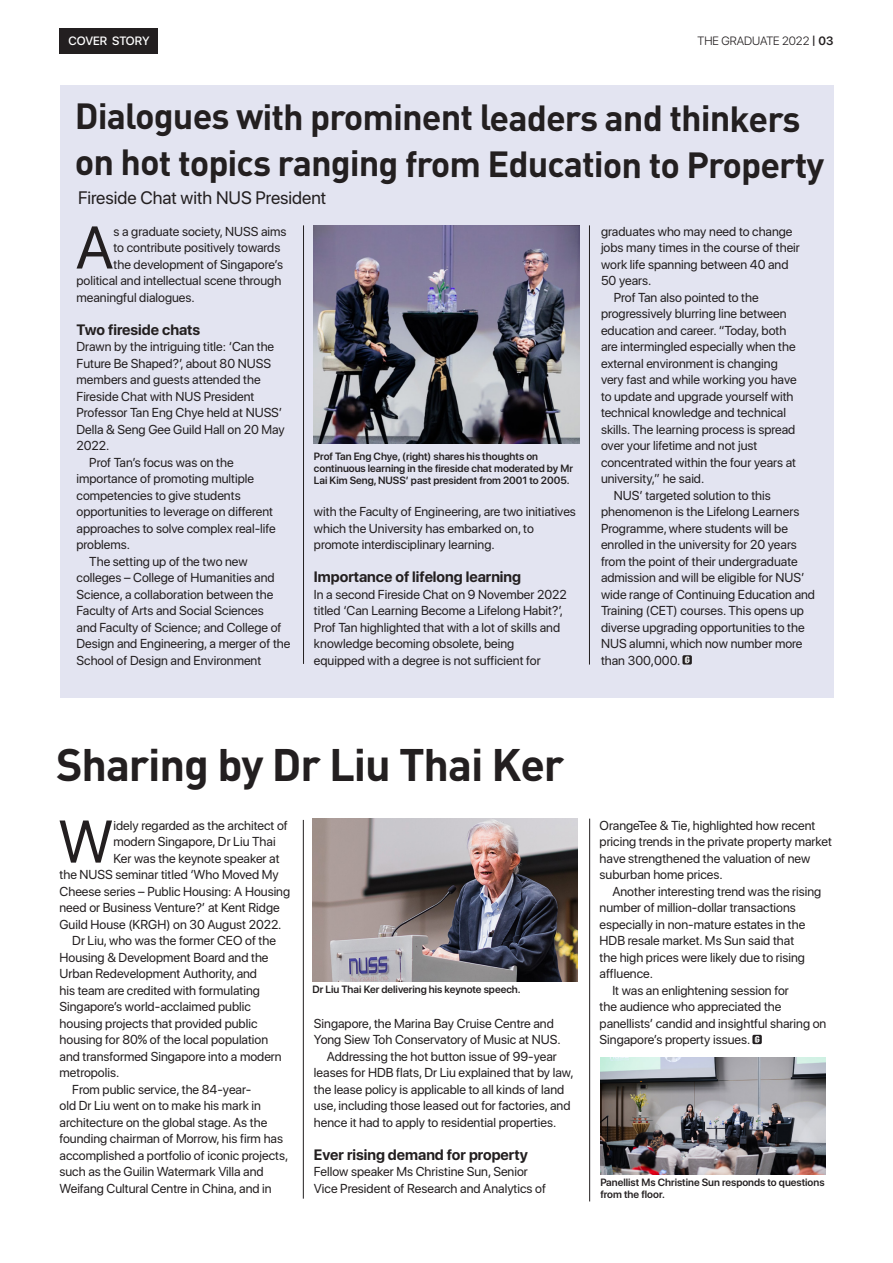
<style>
.page{position:relative;width:893px;height:1263px;background:#fff}
.page>*{position:absolute;margin:0;border:0;box-sizing:border-box;transform-origin:0 0}
.Bodytext_No_Indent{font:59.7px "SF Pro Display";color:#231f20}
.Bodytext{font:59.7px "SF Pro Display";color:#231f20}
.Headline{font:700 45px "DINOT";letter-spacing:-.025em;color:#231f20}
.Headline-2{font:700 36px "DINOT";letter-spacing:-.03em;color:#231f20}
.Standfirst{font:18px "SF Pro Display";color:#231f20}
.Subhead{font:700 15px "SF Pro Display";color:#231f20}
.Bodytext-2{font:12.9px/16.5px "SF Pro Display";color:#231f20}
.Bodytext_No_Indent-2{font:12.9px/16.5px "SF Pro Display";color:#231f20}
.Subhead-2{font:12.9px/16.5px "SF Pro Display";color:#231f20}
.t1{font:300 12px "SF Pro Display";color:#231f20}
.t2{font:500 12px "SF Pro Display";color:#fff}
.t3{font:600 10.5px/12px "SF Pro Display";color:#231f20}
.s1{font-weight:500}
.s2{font-weight:600}
</style>
<div class="page">
<div style="left:60px;top:85px;width:773px;height:613px;background:#e3e4f1"></div>
<div style="left:60px;top:28px;width:98px;height:26px;background:#231f20"></div>
<hr style="left:303px;top:225px;width:1px;height:439px;background:#231f20">
<hr style="left:589px;top:225px;width:1px;height:440px;background:#231f20">
<hr style="left:303px;top:820px;width:1px;height:378px;background:#231f20">
<hr style="left:589px;top:819px;width:1px;height:382px;background:#231f20">
<img style="left:312px;top:819px;width:265px;height:162px">
<img style="left:314px;top:226px;width:265px;height:217px">
<img style="left:600px;top:1058px;width:226px;height:116px">
<svg style="left:682px;top:655px;width:10px;height:10px"></svg>
<svg style="left:685px;top:656px;width:4px;height:7px"></svg>
<svg style="left:752px;top:1035px;width:10px;height:9px"></svg>
<svg style="left:755px;top:1036px;width:4px;height:7px"></svg>
<p class="t2" style="left:68px;top:33px;width:83px">COVER STORY</p>
<p class="t1" style="left:698px;top:33px;width:137px">THE GRADUATE 2022 <span class="s1">|</span> <span class="s2">03</span></p>
<p class="Headline-2" style="left:75px;top:93px;width:727px">Dialogues with prominent leaders and thinkers</p>
<p class="Headline-2" style="left:75px;top:139px;width:751px">on hot topics ranging from Education to Property</p>
<p class="Standfirst" style="left:78px;top:184px;width:250px">Fireside Chat with NUS President</p>
<p class="Bodytext_No_Indent" style="left:76px;top:201px;width:39px">A</p>
<p class="Bodytext_No_Indent-2" style="left:113px;top:223px;width:175px">s a graduate society, NUSS aims</p>
<p class="Bodytext_No_Indent-2" style="left:113px;top:239px;width:168px">to contribute positively towards</p>
<p class="Bodytext_No_Indent-2" style="left:113px;top:256px;width:171px">the development of Singapore’s</p>
<p class="Bodytext_No_Indent-2" style="left:77px;top:272px;width:206px">political and intellectual scene through</p>
<p class="Bodytext_No_Indent-2" style="left:77px;top:289px;width:120px">meaningful dialogues.</p>
<p class="Subhead" style="left:77px;top:321px;width:125px">Two fireside chats</p>
<p class="Subhead-2" style="left:77px;top:338px;width:210px">Drawn by the intriguing title: ‘Can the<br>Future Be Shaped?’, about 80 NUSS members and guests attended the<br>Fireside Chat with NUS President<br>Professor Tan Eng Chye held at NUSS’<br>Della &amp; Seng Gee Guild Hall on 20 May<br>2022.</p>
<p class="Bodytext-2" style="left:77px;top:454px;width:201px;text-indent:13px">Prof Tan’s focus was on the importance of promoting multiple competencies to give students opportunities to leverage on different approaches to solve complex real-life problems.</p>
<p class="Bodytext-2" style="left:89px;top:553px;width:160px">The setting up of the two new</p>
<p class="Bodytext_No_Indent-2" style="left:77px;top:569px;width:215px">colleges – College of Humanities and Science, a collaboration between the Faculty of Arts and Social Sciences<br>and Faculty of Science; and College of Design and Engineering, a merger of the School of Design and Environment</p>
<p class="t3" style="left:314px;top:451px;width:261px">Prof Tan Eng Chye, (right) shares his thoughts on continuous learning in the fireside chat moderated by Mr<br>Lai Kim Seng, NUSS’ past president from 2001 to 2005.</p>
<p class="Bodytext_No_Indent-2" style="left:314px;top:503px;width:263px">with the Faculty of Engineering, are two initiatives which the University has embarked on, to promote interdisciplinary learning.</p>
<p class="Subhead" style="left:314px;top:568px;width:209px">Importance of lifelong learning</p>
<p class="Bodytext_No_Indent-2" style="left:314px;top:586px;width:254px">In a second Fireside Chat on 9 November 2022 titled ‘Can Learning Become a Lifelong Habit?’, Prof Tan highlighted that with a lot of skills and knowledge becoming obsolete, being</p>
<p class="Bodytext_No_Indent-2" style="left:314px;top:652px;width:228px">equipped with a degree is not sufficient for</p>
<p class="Bodytext_No_Indent-2" style="left:601px;top:223px;width:193px">graduates who may need to change</p>
<p class="Bodytext_No_Indent-2" style="left:601px;top:239px;width:200px">jobs many times in the course of their work life spanning between 40 and</p>
<p class="Bodytext_No_Indent-2" style="left:601px;top:272px;width:52px">50 years.</p>
<p class="Bodytext-2" style="left:601px;top:289px;width:197px;text-indent:13px">Prof Tan also pointed to the progressively blurring line between education and career. “Today, both are intermingled especially when the external environment is changing very fast and while working you have to update and upgrade yourself with technical knowledge and technical</p>
<p class="Bodytext_No_Indent-2" style="left:601px;top:421px;width:197px">skills. The learning process is spread over your lifetime and not just concentrated within the four years at university,” he said.</p>
<p class="Bodytext-2" style="left:601px;top:487px;width:216px;text-indent:13px">NUS’ targeted solution to this phenomenon is the Lifelong Learners Programme, where students will be enrolled in the university for 20 years from the point of their undergraduate admission and will be eligible for NUS’ wide range of Continuing Education and Training (CET) courses. This opens up diverse upgrading opportunities to the NUS alumni, which now number more than 300,000.</p>
<p class="Headline" style="left:56px;top:734px;width:510px">Sharing by Dr Liu Thai Ker</p>
<p class="Bodytext" style="left:58px;top:795px;width:57px">W</p>
<p class="Bodytext-2" style="left:113px;top:817px;width:176px">idely regarded as the architect of</p>
<p class="Bodytext-2" style="left:113px;top:833px;width:164px">modern Singapore, Dr Liu Thai</p>
<p class="Bodytext-2" style="left:113px;top:850px;width:168px">Ker was the keynote speaker at</p>
<p class="Bodytext-2" style="left:60px;top:866px;width:221px">the NUSS seminar titled ‘Who Moved My</p>
<p class="Bodytext-2" style="left:60px;top:883px;width:232px">Cheese series – Public Housing: A Housing</p>
<p class="Bodytext-2" style="left:60px;top:899px;width:222px">need or Business Venture?’ at Kent Ridge</p>
<p class="Bodytext-2" style="left:60px;top:916px;width:224px">Guild House (KRGH) on 30 August 2022.</p>
<p class="Bodytext-2" style="left:60px;top:932px;width:224px;text-indent:13px">Dr Liu, who was the former CEO of the Housing &amp; Development Board and the Urban Redevelopment Authority, and<br>his team are credited with formulating Singapore’s world-acclaimed public housing projects that provided public housing for 80% of the local population and transformed Singapore into a modern metropolis.</p>
<p class="Bodytext-2" style="left:60px;top:1081px;width:230px;text-indent:13px">From public service, the 84-year-<br>old Dr Liu went on to make his mark in architecture on the global stage. As the founding chairman of Morrow, his firm has accomplished a portfolio of iconic projects, such as the Guilin Watermark Villa and Weifang Cultural Centre in China, and in</p>
<p class="t3" style="left:312px;top:984px;width:210px">Dr Liu Thai Ker delivering his keynote speech.</p>
<p class="Bodytext-2" style="left:314px;top:1015px;width:248px">Singapore, the Marina Bay Cruise Centre and<br>Yong Siew Toh Conservatory of Music at NUS.</p>
<p class="Bodytext-2" style="left:314px;top:1048px;width:261px;text-indent:13px">Addressing the hot button issue of 99-year leases for HDB flats, Dr Liu explained that by law, the lease policy is applicable to all kinds of land use, including those leased out for factories, and hence it had to apply to residential properties.</p>
<p class="Subhead" style="left:314px;top:1146px;width:215px">Ever rising demand for property</p>
<p class="Bodytext_No_Indent-2" style="left:314px;top:1163px;width:234px">Fellow speaker Ms Christine Sun, Senior<br>Vice President of Research and Analytics of</p>
<p class="Bodytext_No_Indent-2" style="left:600px;top:817px;width:234px">OrangeTee &amp; Tie, highlighted how recent pricing trends in the private property market have strengthened the valuation of new suburban home prices.</p>
<p class="Bodytext-2" style="left:600px;top:883px;width:223px;text-indent:13px">Another interesting trend was the rising number of million-dollar transactions especially in non-mature estates in the HDB resale market. Ms Sun said that<br>the high prices were likely due to rising affluence.</p>
<p class="Bodytext-2" style="left:600px;top:982px;width:228px;text-indent:13px">It was an enlightening session for<br>the audience who appreciated the panellists’ candid and insightful sharing on Singapore’s property issues.</p>
<p class="t3" style="left:600px;top:1177px;width:226px">Panellist Ms Christine Sun responds to questions from the floor.</p>
</div>
